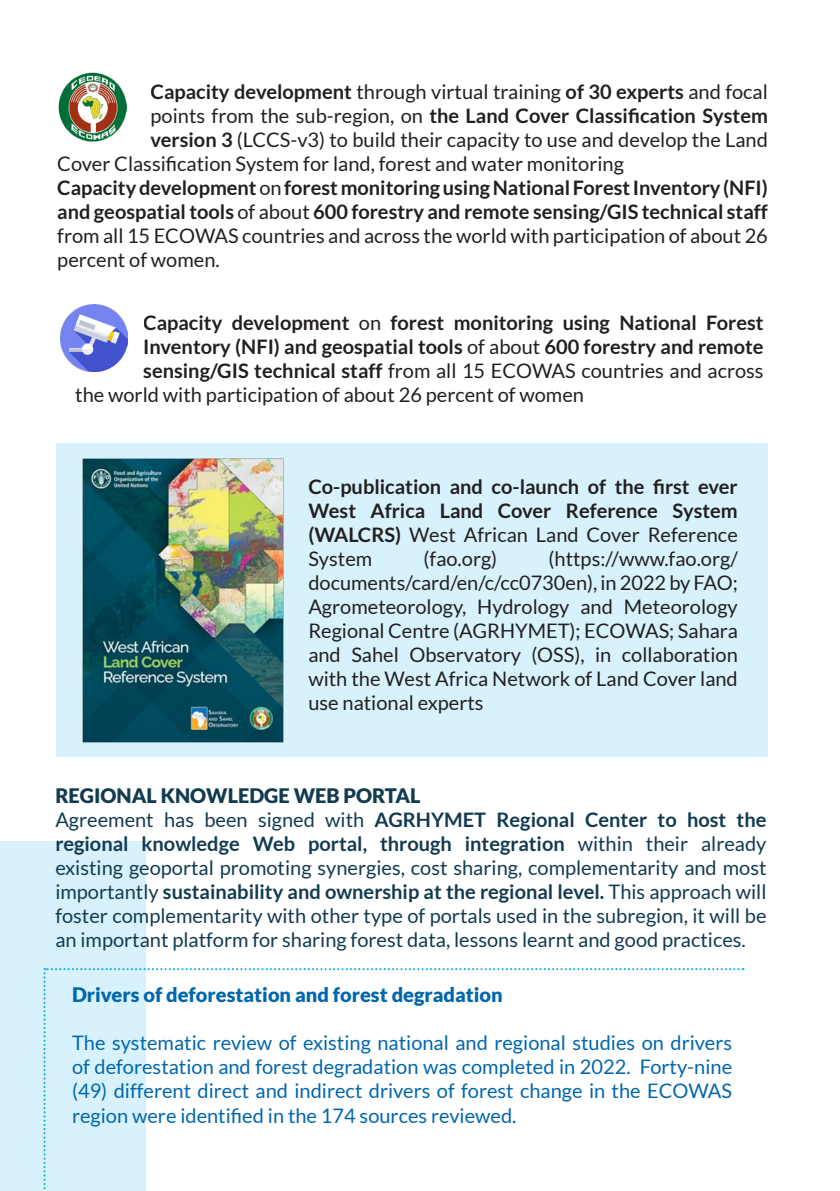
<style>
.page{position:relative;width:840px;height:1191px;background:#fff}
.page>*{position:absolute;margin:0;border:0;box-sizing:border-box;transform-origin:0 0}
.t1{font:700 20px/24px "Lato";color:#231f20;text-align:justify}
.t2{font:20px/24px "Lato";color:#231f20;text-align:justify}
.t3{font:20px/24px "Lato";color:#123b50;text-align:justify}
.t4{font:20px/24px "Lato";color:#0067ad;text-align:justify}
.t5{font:900 20px "Lato";color:#0067ad}
.t6{font:900 20px "Lato";color:#123b50}
.s1{font-weight:400}
.s2{font-weight:700}
</style>
<div class="page">
<div style="left:0;top:841px;width:146px;height:350px;background:#d7f2fc"></div>
<div style="left:57px;top:443px;width:710px;height:313px;background:#d7f2fc"></div>
<img style="left:83px;top:459px;width:200px;height:283px">
<img style="left:58px;top:72px;width:69px;height:69px">
<img style="left:60px;top:305px;width:67px;height:67px">
<svg style="left:43px;top:968px;width:700px;height:222px"></svg>
<p class="t1" style="left:150px;top:79px;width:618px">Capacity development <span class="s1">through virtual training</span> of 30 experts <span class="s1">and focal</span></p>
<p class="t1" style="left:150px;top:103px;width:618px"><span class="s1">points from the sub-region, on</span> the Land Cover Classification System</p>
<p class="t2" style="left:150px;top:128px;width:618px"><span class="s2">version 3</span> (LCCS-v3) to build their capacity to use and develop the Land</p>
<p class="t2" style="left:57px;top:152px;width:568px">Cover Classification System for land, forest and water monitoring</p>
<p class="t1" style="left:57px;top:175px;width:711px">Capacity development <span class="s1">on</span> forest monitoring using National Forest Inventory (NFI) and geospatial tools <span class="s1">of about</span> 600 forestry and remote sensing/GIS technical staff <span class="s1">from all 15 ECOWAS countries and across the world with participation of about 26 percent of women.</span></p>
<p class="t1" style="left:143px;top:310px;width:621px">Capacity development <span class="s1">on</span> forest monitoring using National Forest</p>
<p class="t1" style="left:143px;top:334px;width:621px">Inventory (NFI) and geospatial tools <span class="s1">of about</span> 600 forestry and remote</p>
<p class="t2" style="left:143px;top:358px;width:621px"><span class="s2">sensing/GIS technical staff</span> from all 15 ECOWAS countries and across</p>
<p class="t2" style="left:75px;top:382px;width:510px">the world with participation of about 26 percent of women</p>
<p class="t1" style="left:308px;top:475px;width:430px">Co-publication and co-launch of the first ever West Africa Land Cover Reference System (WALCRS) <span class="s1">West African Land Cover Reference System</span></p>
<p class="t2" style="left:308px;top:547px;width:430px;text-indent:240px">(https://www.fao.org/ documents/card/en/c/cc0730en), in 2022 by FAO; Agrometeorology, Hydrology and Meteorology Regional Centre (AGRHYMET); ECOWAS; Sahara and Sahel Observatory (OSS), in collaboration with the West Africa Network of Land Cover land use national experts</p>
<p class="t2" style="left:423px;top:547px;width:75px">(fao.org)</p>
<p class="t6" style="left:55px;top:784px;width:366px">REGIONAL KNOWLEDGE WEB PORTAL</p>
<p class="t3" style="left:55px;top:807px;width:712px">Agreement has been signed with <span class="s2">AGRHYMET Regional Center to host the regional knowledge Web portal, through integration</span> within their already existing geoportal promoting synergies, cost sharing, complementarity and most importantly <span class="s2">sustainability and ownership at the regional level.</span> This approach will foster complementarity with other type of portals used in the subregion, it will be an important platform for sharing forest data, lessons learnt and good practices.</p>
<p class="t5" style="left:72px;top:983px;width:432px">Drivers of deforestation and forest degradation</p>
<p class="t4" style="left:72px;top:1031px;width:661px">The systematic review of existing national and regional studies on drivers of deforestation and forest degradation was completed in 2022. Forty-nine (49) different direct and indirect drivers of forest change in the ECOWAS region were identified in the 174 sources reviewed.</p>
</div>
